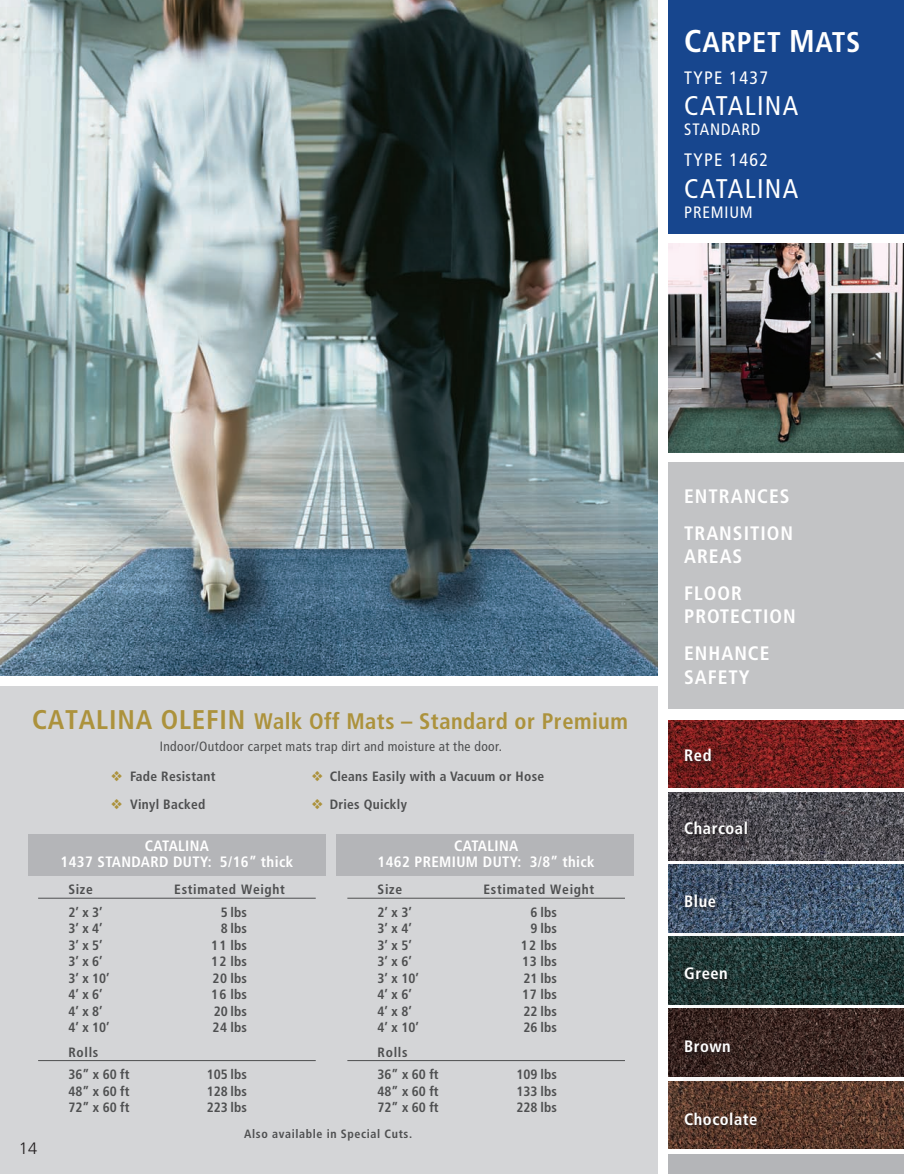
<style>
.page{position:relative;width:904px;height:1174px;background:#fff}
.page>*{position:absolute;margin:0;border:0;box-sizing:border-box;transform-origin:0 0}
.t1{font:700 condensed 28.5px "Frutiger LT Std";letter-spacing:.02em;color:#fff}
.t2{font:condensed 27px "Frutiger LT Std";letter-spacing:.05em;color:#fff}
.t3{font:700 condensed 22.5px "Frutiger LT Std";letter-spacing:.02em;color:#ac923c}
.t4{font:700 condensed 19.5px/36.9px "Frutiger LT Std";letter-spacing:.05em;color:#fff}
.t5{font:condensed 18px "Frutiger LT Std";letter-spacing:.075em;color:#fff}
.t6{font:700 condensed 16.5px "Frutiger LT Std";letter-spacing:.03em;color:#fff}
.t7{font:condensed 16.5px "Frutiger LT Std";letter-spacing:.05em;color:#fff}
.t8{font:300 16.5px "Frutiger LT Std";color:#231f20}
.t9{font:700 condensed 15px/16.5px "Frutiger LT Std";letter-spacing:.025em;color:#fff;text-align:center}
.t10{font:700 condensed 13.5px "Frutiger LT Std";letter-spacing:.02em;color:#4e4f50}
.t11{font:700 condensed 13.5px/22.5px "Frutiger LT Std";letter-spacing:.05em;color:#4e4f50}
.t12{font:condensed 13.5px "Frutiger LT Std";letter-spacing:.03em;color:#4e4f50}
.t13{font:700 condensed 12px "Frutiger LT Std";letter-spacing:.05em;color:#4e4f50}
.s1{font-size:31.5px}
.s2{font-size:27px}
</style>
<div class="page">
<img style="left:668px;top:243px;width:236px;height:209px">
<img style="left:0;top:0;width:658px;height:676px">
<div style="left:0;top:686px;width:658px;height:488px;background:#d4d5d7"></div>
<div style="left:668px;top:462px;width:236px;height:247px;background:#c2c3c5"></div>
<img style="left:668px;top:937px;width:236px;height:67px">
<img style="left:668px;top:1009px;width:236px;height:67px">
<div style="left:668px;top:1154px;width:236px;height:20px;background:#b4b5b8"></div>
<img style="left:668px;top:865px;width:236px;height:67px">
<img style="left:668px;top:793px;width:236px;height:67px">
<img style="left:668px;top:720px;width:236px;height:68px">
<img style="left:668px;top:1081px;width:236px;height:67px">
<div style="left:668px;top:0;width:236px;height:233px;background:#17468e"></div>
<div style="left:29px;top:834px;width:297px;height:41px;background:#b4b5b8"></div>
<hr style="left:38px;top:898px;width:278px;height:1px;background:#4e4f50">
<hr style="left:38px;top:1060px;width:278px;height:1px;background:#4e4f50">
<div style="left:336px;top:834px;width:297px;height:41px;background:#b4b5b8"></div>
<hr style="left:347px;top:898px;width:278px;height:1px;background:#4e4f50">
<hr style="left:347px;top:1060px;width:278px;height:1px;background:#4e4f50">
<div style="left:683px;top:748px;width:79px;height:382px;background:#231f20;opacity:.8"></div>
<h1 class="t1" style="left:684px;top:25px;width:178px"><span class="s1">C</span>ARPET <span class="s1">M</span>ATS</h1>
<h3 class="t5" style="left:684px;top:67px;width:85px">TYPE 1437</h3>
<h2 class="t2" style="left:684px;top:90px;width:116px">CATALINA</h2>
<p class="t7" style="left:684px;top:120px;width:77px">STANDARD</p>
<h3 class="t5" style="left:684px;top:150px;width:85px">TYPE 1462</h3>
<h2 class="t2" style="left:684px;top:173px;width:116px">CATALINA</h2>
<p class="t7" style="left:684px;top:202px;width:70px">PREMIUM</p>
<h3 class="t3" style="left:32px;top:707px;width:597px"><span class="s2">CATALINA OLEFIN</span> Walk Off Mats – Standard or Premium</h3>
<p class="t12" style="left:160px;top:739px;width:344px">Indoor/Outdoor carpet mats trap dirt and moisture at the door.</p>
<p class="t10" style="left:130px;top:768px;width:87px">Fade Resistant</p>
<p class="t10" style="left:330px;top:768px;width:216px">Cleans Easily with a Vacuum or Hose</p>
<p class="t10" style="left:130px;top:796px;width:77px">Vinyl Backed</p>
<p class="t10" style="left:330px;top:796px;width:79px">Dries Quickly</p>
<p class="t8" style="left:19px;top:1139px;width:20px">14</p>
<p class="t9" style="left:61px;top:837px;width:234px">CATALINA<br>1437 STANDARD DUTY: 5/16” thick</p>
<p class="t10" style="left:68px;top:882px;width:26px">Size</p>
<p class="t11" style="left:174px;top:878px;width:112px">Estimated Weight</p>
<p class="t10" style="left:68px;top:904px;width:36px">2’ x 3’</p>
<p class="t10" style="left:221px;top:904px;width:27px">5 lbs</p>
<p class="t10" style="left:68px;top:921px;width:36px">3’ x 4’</p>
<p class="t10" style="left:221px;top:921px;width:27px">8 lbs</p>
<p class="t10" style="left:68px;top:937px;width:36px">3’ x 5’</p>
<p class="t10" style="left:211px;top:937px;width:37px">11 lbs</p>
<p class="t10" style="left:68px;top:954px;width:36px">3’ x 6’</p>
<p class="t10" style="left:211px;top:954px;width:37px">12 lbs</p>
<p class="t10" style="left:68px;top:970px;width:43px">3’ x 10’</p>
<p class="t10" style="left:213px;top:970px;width:36px">20 lbs</p>
<p class="t10" style="left:68px;top:987px;width:36px">4’ x 6’</p>
<p class="t10" style="left:211px;top:987px;width:37px">16 lbs</p>
<p class="t10" style="left:68px;top:1003px;width:36px">4’ x 8’</p>
<p class="t10" style="left:214px;top:1003px;width:34px">20 lbs</p>
<p class="t10" style="left:68px;top:1020px;width:43px">4’ x 10’</p>
<p class="t10" style="left:213px;top:1020px;width:36px">24 lbs</p>
<p class="t11" style="left:68px;top:1041px;width:63px">Rolls<br>36” x 60 ft</p>
<p class="t10" style="left:207px;top:1066px;width:41px">105 lbs</p>
<p class="t9" style="left:377px;top:837px;width:219px">CATALINA<br>1462 PREMIUM DUTY: 3/8” thick</p>
<p class="t10" style="left:378px;top:882px;width:26px">Size</p>
<p class="t11" style="left:483px;top:878px;width:112px">Estimated Weight</p>
<p class="t10" style="left:378px;top:904px;width:36px">2’ x 3’</p>
<p class="t10" style="left:531px;top:904px;width:28px">6 lbs</p>
<p class="t10" style="left:378px;top:921px;width:36px">3’ x 4’</p>
<p class="t10" style="left:531px;top:921px;width:28px">9 lbs</p>
<p class="t10" style="left:378px;top:937px;width:36px">3’ x 5’</p>
<p class="t10" style="left:521px;top:937px;width:37px">12 lbs</p>
<p class="t10" style="left:378px;top:954px;width:36px">3’ x 6’</p>
<p class="t10" style="left:522px;top:954px;width:36px">13 lbs</p>
<p class="t10" style="left:378px;top:970px;width:43px">3’ x 10’</p>
<p class="t10" style="left:524px;top:970px;width:35px">21 lbs</p>
<p class="t10" style="left:378px;top:987px;width:36px">4’ x 6’</p>
<p class="t10" style="left:522px;top:987px;width:36px">17 lbs</p>
<p class="t10" style="left:378px;top:1003px;width:36px">4’ x 8’</p>
<p class="t10" style="left:524px;top:1003px;width:35px">22 lbs</p>
<p class="t10" style="left:378px;top:1020px;width:43px">4’ x 10’</p>
<p class="t10" style="left:524px;top:1020px;width:35px">26 lbs</p>
<p class="t11" style="left:378px;top:1041px;width:63px">Rolls<br>36” x 60 ft</p>
<p class="t10" style="left:516px;top:1066px;width:42px">109 lbs</p>
<p class="t10" style="left:68px;top:1083px;width:63px">48” x 60 ft</p>
<p class="t10" style="left:207px;top:1083px;width:41px">128 lbs</p>
<p class="t10" style="left:68px;top:1099px;width:63px">72” x 60 ft</p>
<p class="t10" style="left:207px;top:1099px;width:41px">223 lbs</p>
<p class="t10" style="left:378px;top:1083px;width:63px">48” x 60 ft</p>
<p class="t10" style="left:516px;top:1083px;width:42px">133 lbs</p>
<p class="t10" style="left:378px;top:1099px;width:63px">72” x 60 ft</p>
<p class="t10" style="left:516px;top:1099px;width:42px">228 lbs</p>
<p class="t13" style="left:244px;top:1127px;width:169px">Also available in Special Cuts.</p>
<h3 class="t4" style="left:684px;top:477px;width:110px">ENTRANCES<br>TRANSITION</h3>
<h3 class="t4" style="left:684px;top:538px;width:60px">AREAS<br>FLOOR</h3>
<h3 class="t4" style="left:684px;top:598px;width:113px">PROTECTION<br>ENHANCE</h3>
<h3 class="t4" style="left:684px;top:658px;width:67px">SAFETY</h3>
<p class="t6" style="left:684px;top:745px;width:29px">Red</p>
<p class="t6" style="left:684px;top:818px;width:65px">Charcoal</p>
<p class="t6" style="left:684px;top:891px;width:33px">Blue</p>
<p class="t6" style="left:684px;top:964px;width:45px">Green</p>
<p class="t6" style="left:684px;top:1036px;width:48px">Brown</p>
<p class="t6" style="left:684px;top:1109px;width:75px">Chocolate</p>
</div>
